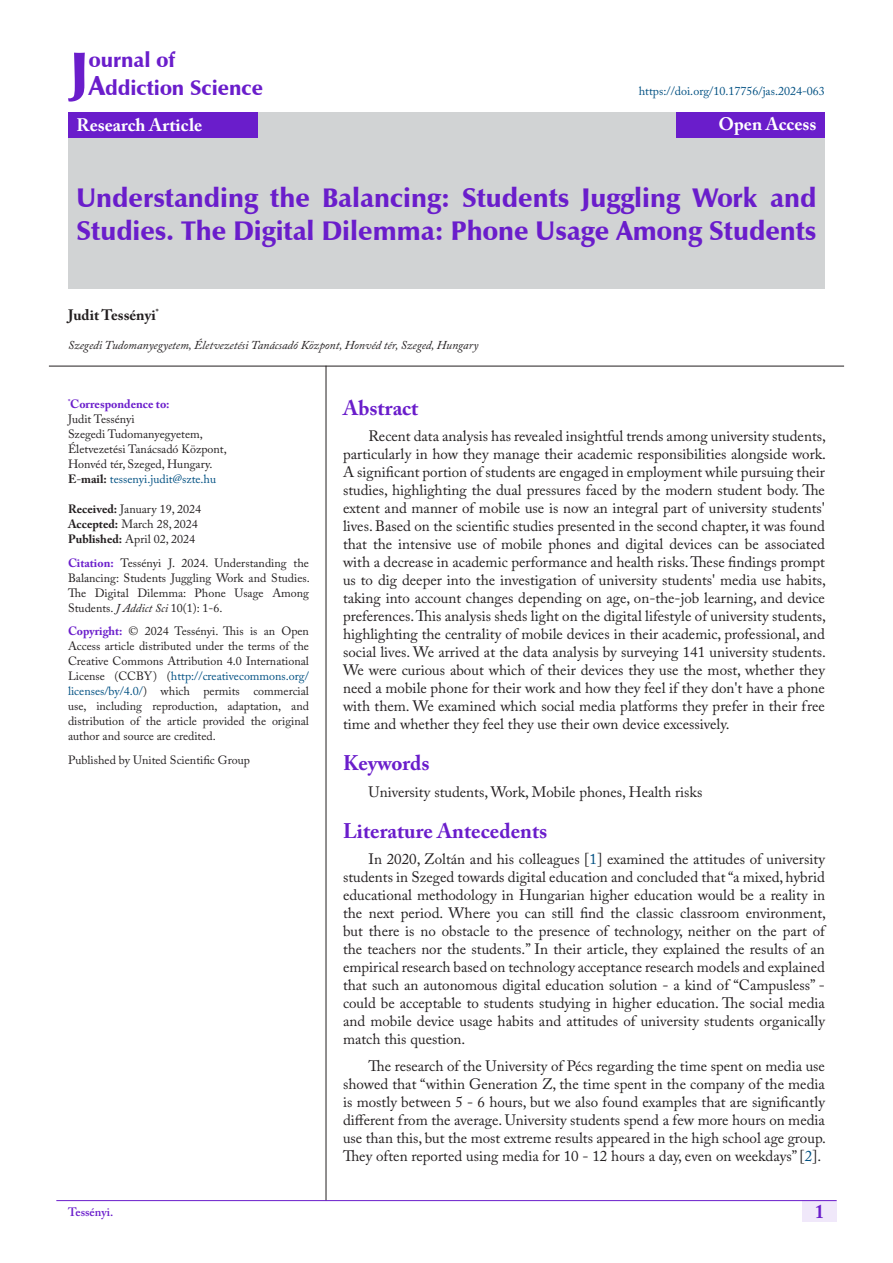
<style>
.page{position:relative;width:893px;height:1263px;background:#fff}
.page>*{position:absolute;margin:0;border:0;box-sizing:border-box;transform-origin:0 0}
.t1{font:900 57.9px "Zapf Humanist 601 BT";color:#6a1dcb}
.t2{font:900 27px/32.4px "Zapf Humanist 601 BT";color:#6a1dcb}
.Heading-01{font:700 21px "Adobe Caslon Pro";color:#6a1dcb}
.t3{font:900 21px/28.2px "Zapf Humanist 601 BT";color:#6a1dcb}
.t4{font:700 19.5px "Adobe Caslon Pro";color:#6a1dcb;scale:.9 1}
.t5{font:700 18px "Adobe Caslon Pro";color:#fff}
.NewPara{font:15px/18px "Adobe Caslon Pro";color:#231f20;text-align:justify}
.t6{font:700 15px "Adobe Caslon Pro";color:#231f20}
.t7{font:12px/15px "Adobe Caslon Pro";color:#231f20;text-align:justify}
.t8{font:italic 12px "Adobe Caslon Pro";color:#231f20}
.t9{font:12px "Adobe Caslon Pro";color:#005082}
.Author_Affiliations{font:700 12px "Adobe Caslon Pro";color:#6a1dcb}
.t10{font:600 12px "Adobe Caslon Pro";color:#6a1dcb}
.s1{font-size:27px}
.s2{font-weight:700;color:#231f20}
.s3{color:#231f20}
.s4{font-weight:700}
.s5{font-weight:700;color:#6a1dcb}
.s6{font-style:italic}
.s7{color:#005082}
</style>
<div class="page">
<div style="left:802px;top:1200px;width:35px;height:21px;background:#f0e8fa"></div>
<hr style="left:56px;top:1200px;width:781px;height:1px;background:#6a1dcb">
<div style="left:68px;top:112px;width:757px;height:177px;background:#d1d3d4"></div>
<div style="left:68px;top:112px;width:190px;height:26px;background:#6a1dcb"></div>
<div style="left:676px;top:112px;width:149px;height:26px;background:#6a1dcb"></div>
<hr style="left:326px;top:366px;width:1px;height:834px;background:#231f20">
<hr style="left:49px;top:366px;width:795px;height:1px;background:#231f20">
<p class="t1" style="left:70px;top:36px;width:21px">J</p>
<p class="t3" style="left:89px;top:46px;width:176px">ournal of<br><span class="s1">A</span>ddiction Science</p>
<p class="t5" style="left:77px;top:114px;width:127px">Research Article</p>
<p class="t5" style="left:719px;top:113px;width:99px">Open Access</p>
<p class="t9" style="left:639px;top:84px;width:188px">https://doi.org/10.17756/jas.2024-063</p>
<p class="t2" style="left:77px;top:182px;width:741px">Understanding the Balancing: Students Juggling Work and<br>Studies. The Digital Dilemma: Phone Usage Among Students</p>
<p class="t6" style="left:68px;top:306px;width:92px">Judit Tessényi<sup>*</sup></p>
<p class="t8" style="left:68px;top:338px;width:412px">Szegedi Tudomanyegyetem, Életvezetési Tanácsadó Központ, Honvéd tér, Szeged, Hungary</p>
<p class="Author_Affiliations" style="left:68px;top:397px;width:103px"><sup>*</sup>Correspondence to:</p>
<p class="t7" style="left:68px;top:411px;width:68px">Judit Tessényi</p>
<p class="t7" style="left:68px;top:426px;width:136px">Szegedi Tudomanyegyetem,</p>
<p class="t7" style="left:68px;top:441px;width:160px">Életvezetési Tanácsadó Központ,</p>
<p class="t7" style="left:68px;top:456px;width:146px">Honvéd tér, Szeged, Hungary.</p>
<p class="t9" style="left:68px;top:472px;width:150px"><span class="s2">E</span><span class="s3">-</span><span class="s2">mail:</span> tessenyi.judit@szte.hu</p>
<p class="t7" style="left:68px;top:501px;width:134px"><span class="s4">Received:</span> January 19, 2024</p>
<p class="t7" style="left:68px;top:516px;width:131px"><span class="s4">Accepted:</span> March 28, 2024</p>
<p class="t7" style="left:68px;top:531px;width:129px"><span class="s4">Published:</span> April 02, 2024</p>
<p class="t7" style="left:68px;top:555px;width:243px"><span class="s5">Citation:</span> Tessényi J. 2024. Understanding the Balancing: Students Juggling Work and Studies.<br>The Digital Dilemma: Phone Usage Among Students. <span class="s6">J Addict Sci</span> 10(1): 1-6.</p>
<p class="t7" style="left:68px;top:623px;width:242px"><span class="s5">Copyright:</span> © 2024 Tessényi. This is an Open Access article distributed under the terms of the Creative Commons Attribution 4.0 International License (CCBY) (<span class="s7">http://creativecommons.org/ licenses/by/4.0/</span>) which permits commercial use, including reproduction, adaptation, and distribution of the article provided the original author and source are credited.</p>
<p class="t7" style="left:68px;top:752px;width:183px">Published by United Scientific Group</p>
<p class="Heading-01" style="left:343px;top:395px;width:77px">Abstract</p>
<p class="NewPara" style="left:343px;top:427px;width:484px;text-indent:26px">Recent data analysis has revealed insightful trends among university students, particularly in how they manage their academic responsibilities alongside work.<br>A significant portion of students are engaged in employment while pursuing their studies, highlighting the dual pressures faced by the modern student body. The extent and manner of mobile use is now an integral part of university students' lives. Based on the scientific studies presented in the second chapter, it was found that the intensive use of mobile phones and digital devices can be associated with a decrease in academic performance and health risks. These findings prompt us to dig deeper into the investigation of university students' media use habits, taking into account changes depending on age, on-the-job learning, and device preferences. This analysis sheds light on the digital lifestyle of university students, highlighting the centrality of mobile devices in their academic, professional, and social lives. We arrived at the data analysis by surveying 141 university students.<br>We were curious about which of their devices they use the most, whether they need a mobile phone for their work and how they feel if they don't have a phone with them. We examined which social media platforms they prefer in their free time and whether they feel they use their own device excessively.</p>
<p class="Heading-01" style="left:343px;top:751px;width:88px">Keywords</p>
<p class="NewPara" style="left:369px;top:782px;width:335px">University students, Work, Mobile phones, Health risks</p>
<p class="Heading-01" style="left:343px;top:818px;width:206px">Literature Antecedents</p>
<p class="NewPara" style="left:343px;top:850px;width:484px;text-indent:26px">In 2020, Zoltán and his colleagues [<span class="s7">1</span>] examined the attitudes of university students in Szeged towards digital education and concluded that “a mixed, hybrid educational methodology in Hungarian higher education would be a reality in the next period. Where you can still find the classic classroom environment, but there is no obstacle to the presence of technology, neither on the part of the teachers nor the students.” In their article, they explained the results of an empirical research based on technology acceptance research models and explained that such an autonomous digital education solution - a kind of “Campusless” - could be acceptable to students studying in higher education. The social media and mobile device usage habits and attitudes of university students organically match this question.</p>
<p class="NewPara" style="left:343px;top:1056px;width:485px;text-indent:26px">The research of the University of Pécs regarding the time spent on media use showed that “within Generation Z, the time spent in the company of the media is mostly between 5 - 6 hours, but we also found examples that are significantly different from the average. University students spend a few more hours on media use than this, but the most extreme results appeared in the high school age group.<br>They often reported using media for 10 - 12 hours a day, even on weekdays” [<span class="s7">2</span>].</p>
<p class="t10" style="left:68px;top:1204px;width:47px">Tessényi.</p>
<h3 class="t4" style="left:815px;top:1200px;width:11px">1</h3>
</div>
